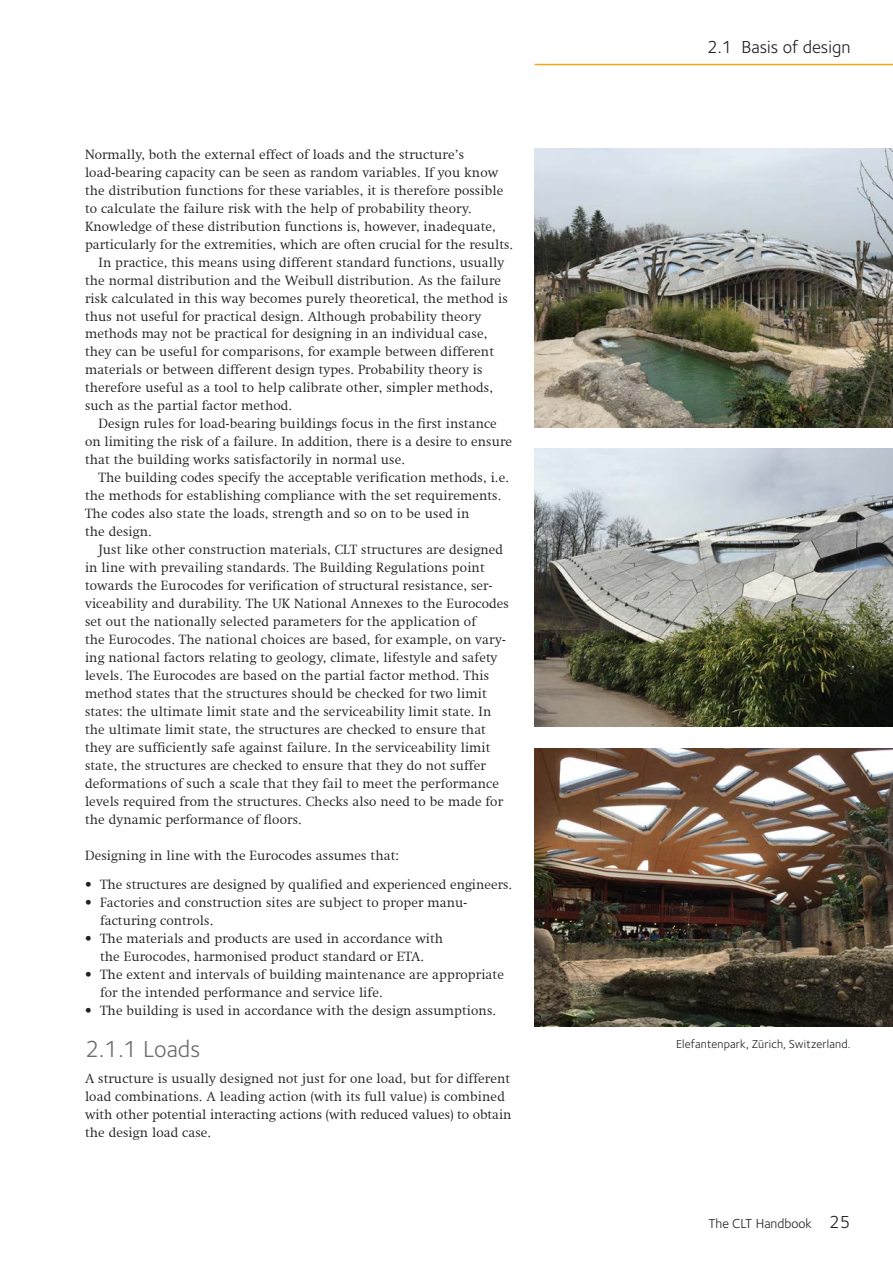
<style>
.page{position:relative;width:893px;height:1263px;background:#fff}
.page>*{position:absolute;margin:0;border:0;box-sizing:border-box;transform-origin:0 0}
.t1{font:24px "Foundry Sterling";color:#6c6d70}
.t2{font:18px "Foundry Sterling";color:#231f20}
.t3{font:300 13.5px/18px "Swift Com";letter-spacing:.01em;color:#231f20}
.t4{font:13.5px "Foundry Sterling";color:#231f20}
.t5{font:12px "Foundry Sterling";letter-spacing:.015em;color:#231f20}
.s1{font-size:18px}
</style>
<div class="page">
<hr style="left:535px;top:64px;width:358px;height:1px;background:#f9a31b">
<img style="left:535px;top:149px;width:358px;height:278px">
<img style="left:535px;top:448px;width:358px;height:279px">
<img style="left:535px;top:748px;width:358px;height:278px">
<p class="t3" style="left:85px;top:145px;width:381px">Normally, both the external effect of loads and the structure’s</p>
<p class="t3" style="left:85px;top:163px;width:415px">load-bearing capacity can be seen as random variables. If you know</p>
<p class="t3" style="left:85px;top:181px;width:420px">the distribution functions for these variables, it is therefore possible</p>
<p class="t3" style="left:85px;top:199px;width:388px">to calculate the failure risk with the help of probability theory.</p>
<p class="t3" style="left:85px;top:217px;width:412px">Knowledge of these distribution functions is, however, inadequate,</p>
<p class="t3" style="left:85px;top:235px;width:430px">particularly for the extremities, which are often crucial for the results.</p>
<p class="t3" style="left:99px;top:253px;width:407px">In practice, this means using different standard functions, usually</p>
<p class="t3" style="left:85px;top:271px;width:418px">the normal distribution and the Weibull distribution. As the failure</p>
<p class="t3" style="left:85px;top:289px;width:424px">risk calculated in this way becomes purely theoretical, the method is</p>
<p class="t3" style="left:85px;top:307px;width:398px">thus not useful for practical design. Although probability theory</p>
<p class="t3" style="left:85px;top:325px;width:404px">methods may not be practical for designing in an individual case,</p>
<p class="t3" style="left:85px;top:343px;width:410px">they can be useful for comparisons, for example between different</p>
<p class="t3" style="left:85px;top:361px;width:399px">materials or between different design types. Probability theory is</p>
<p class="t3" style="left:85px;top:379px;width:410px">therefore useful as a tool to help calibrate other, simpler methods,</p>
<p class="t3" style="left:85px;top:397px;width:209px">such as the partial factor method.</p>
<p class="t3" style="left:99px;top:415px;width:400px">Design rules for load-bearing buildings focus in the first instance</p>
<p class="t3" style="left:85px;top:433px;width:428px">on limiting the risk of a failure. In addition, there is a desire to ensure</p>
<p class="t3" style="left:85px;top:451px;width:322px">that the building works satisfactorily in normal use.</p>
<p class="t3" style="left:99px;top:469px;width:412px">The building codes specify the acceptable verification methods, i.e.</p>
<p class="t3" style="left:85px;top:487px;width:418px">the methods for establishing compliance with the set requirements.</p>
<p class="t3" style="left:85px;top:505px;width:386px">The codes also state the loads, strength and so on to be used in</p>
<p class="t3" style="left:85px;top:523px;width:68px">the design.</p>
<p class="t3" style="left:99px;top:541px;width:406px">Just like other construction materials, CLT structures are designed</p>
<p class="t3" style="left:85px;top:559px;width:401px">in line with prevailing standards. The Building Regulations point</p>
<p class="t3" style="left:85px;top:577px;width:409px">towards the Eurocodes for verification of structural resistance, ser-</p>
<p class="t3" style="left:85px;top:595px;width:425px">viceability and durability. The UK National Annexes to the Eurocodes</p>
<p class="t3" style="left:85px;top:613px;width:392px">set out the nationally selected parameters for the application of</p>
<p class="t3" style="left:85px;top:631px;width:422px">the Eurocodes. The national choices are based, for example, on vary-</p>
<p class="t3" style="left:85px;top:649px;width:414px">ing national factors relating to geology, climate, lifestyle and safety</p>
<p class="t3" style="left:85px;top:667px;width:405px">levels. The Eurocodes are based on the partial factor method. This</p>
<p class="t3" style="left:85px;top:685px;width:403px">method states that the structures should be checked for two limit</p>
<p class="t3" style="left:85px;top:703px;width:408px">states: the ultimate limit state and the serviceability limit state. In</p>
<p class="t3" style="left:85px;top:721px;width:402px">the ultimate limit state, the structures are checked to ensure that</p>
<p class="t3" style="left:85px;top:739px;width:407px">they are sufficiently safe against failure. In the serviceability limit</p>
<p class="t3" style="left:85px;top:757px;width:402px">state, the structures are checked to ensure that they do not suffer</p>
<p class="t3" style="left:85px;top:775px;width:415px">deformations of such a scale that they fail to meet the performance</p>
<p class="t3" style="left:85px;top:793px;width:420px">levels required from the structures. Checks also need to be made for</p>
<p class="t3" style="left:85px;top:811px;width:218px">the dynamic performance of floors.</p>
<p class="t3" style="left:85px;top:847px;width:316px">Designing in line with the Eurocodes assumes that:</p>
<p class="t3" style="left:85px;top:875px;width:429px">• The structures are designed by qualified and experienced engineers.</p>
<p class="t3" style="left:100px;top:893px;width:368px;text-indent:-15px">• Factories and construction sites are subject to proper manu&shy;facturing controls.</p>
<p class="t3" style="left:85px;top:929px;width:360px;text-align:center">• The materials and products are used in accordance with the Eurocodes, harmonised product standard or ETA.</p>
<p class="t3" style="left:100px;top:965px;width:405px;text-indent:-15px">• The extent and intervals of building maintenance are appropriate for the intended performance and service life.</p>
<p class="t3" style="left:85px;top:1001px;width:413px">• The building is used in accordance with the design assumptions.</p>
<h1 class="t1" style="left:85px;top:1032px;width:117px">2.1.1 Loads</h1>
<p class="t3" style="left:85px;top:1069px;width:428px">A structure is usually designed not just for one load, but for different load combinations. A leading action (with its full value) is combined with other potential interacting actions (with reduced values) to obtain the design load case.</p>
<h2 class="t2" style="left:707px;top:34px;width:145px">2.1 Basis of design</h2>
<p class="t5" style="left:676px;top:1035px;width:176px">Elefantenpark, Zürich, Switzerland.</p>
<p class="t4" style="left:708px;top:1214px;width:144px">The CLT Handbook <span class="s1">25</span></p>
</div>
